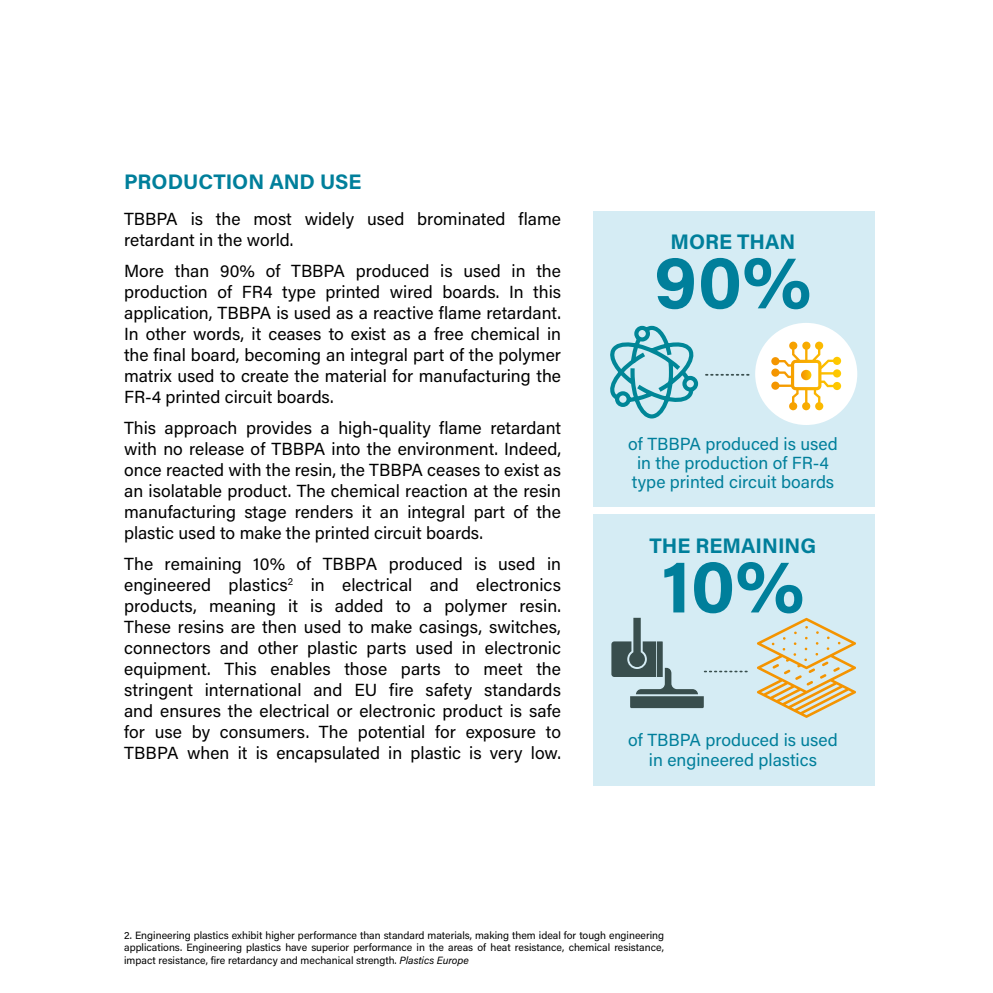
<style>
.page{position:relative;width:993px;height:993px;background:#fff}
.page>*{position:absolute;margin:0;border:0;box-sizing:border-box;transform-origin:0 0}
.t1{font:700 75.25px "Acumin Pro";color:#007f9b}
.t2{font:700 21px "Acumin Pro";color:#007f9b}
.t3{font:17.5px/21px "Acumin Pro";color:#000;text-align:justify}
.t4{font:17.5px/19.2px "Acumin Pro";color:#007f9b;text-align:center}
.t5{font:10.5px/12.6px "Acumin Pro";color:#000;text-align:justify}
.s1{font-style:italic}
</style>
<div class="page">
<div style="left:592px;top:211px;width:281px;height:295px;background:#d5ecf4"></div>
<div style="left:592px;top:513px;width:281px;height:272px;background:#d5ecf4"></div>
<div style="left:755px;top:323px;width:102px;height:102px;background:#fff;border-radius:50%"></div>
<svg style="left:610px;top:325px;width:138px;height:94px"></svg>
<svg style="left:757px;top:617px;width:98px;height:100px"></svg>
<svg style="left:611px;top:617px;width:135px;height:90px"></svg>
<svg style="left:771px;top:341px;width:69px;height:69px"></svg>
<p class="t2" style="left:124px;top:167px;width:239px">PRODUCTION AND USE</p>
<p class="t3" style="left:124px;top:208px;width:438px">TBBPA is the most widely used brominated flame retardant in the world.</p>
<p class="t3" style="left:124px;top:260px;width:438px">More than 90% of TBBPA produced is used in the production of FR4 type printed wired boards. In this application, TBBPA is used as a reactive flame retardant.<br>In other words, it ceases to exist as a free chemical in the final board, becoming an integral part of the polymer matrix used to create the material for manufacturing the FR-4 printed circuit boards.</p>
<p class="t3" style="left:124px;top:416px;width:438px">This approach provides a high-quality flame retardant with no release of TBBPA into the environment. Indeed, once reacted with the resin, the TBBPA ceases to exist as an isolatable product. The chemical reaction at the resin manufacturing stage renders it an integral part of the plastic used to make the printed circuit boards.</p>
<p class="t3" style="left:124px;top:552px;width:438px">The remaining 10% of TBBPA produced is used in engineered plastics<sup>2</sup> in electrical and electronics products, meaning it is added to a polymer resin.<br>These resins are then used to make casings, switches, connectors and other plastic parts used in electronic equipment. This enables those parts to meet the stringent international and EU fire safety standards and ensures the electrical or electronic product is safe for use by consumers. The potential for exposure to TBBPA when it is encapsulated in plastic is very low.</p>
<p class="t2" style="left:670px;top:226px;width:126px">MORE THAN</p>
<h1 class="t1" style="left:654px;top:229px;width:159px">90%</h1>
<p class="t4" style="left:628px;top:433px;width:211px">of TBBPA produced is used in the production of FR-4 type printed circuit boards</p>
<p class="t2" style="left:649px;top:530px;width:168px">THE REMAINING</p>
<h1 class="t1" style="left:661px;top:533px;width:145px">10%</h1>
<p class="t4" style="left:628px;top:729px;width:211px">of TBBPA produced is used in engineered plastics</p>
<p class="t5" style="left:124px;top:927px;width:541px">2. Engineering plastics exhibit higher performance than standard materials, making them ideal for tough engineering applications. Engineering plastics have superior performance in the areas of heat resistance, chemical resistance, impact resistance, fire retardancy and mechanical strength. <span class="s1">Plastics Europe</span></p>
</div>
